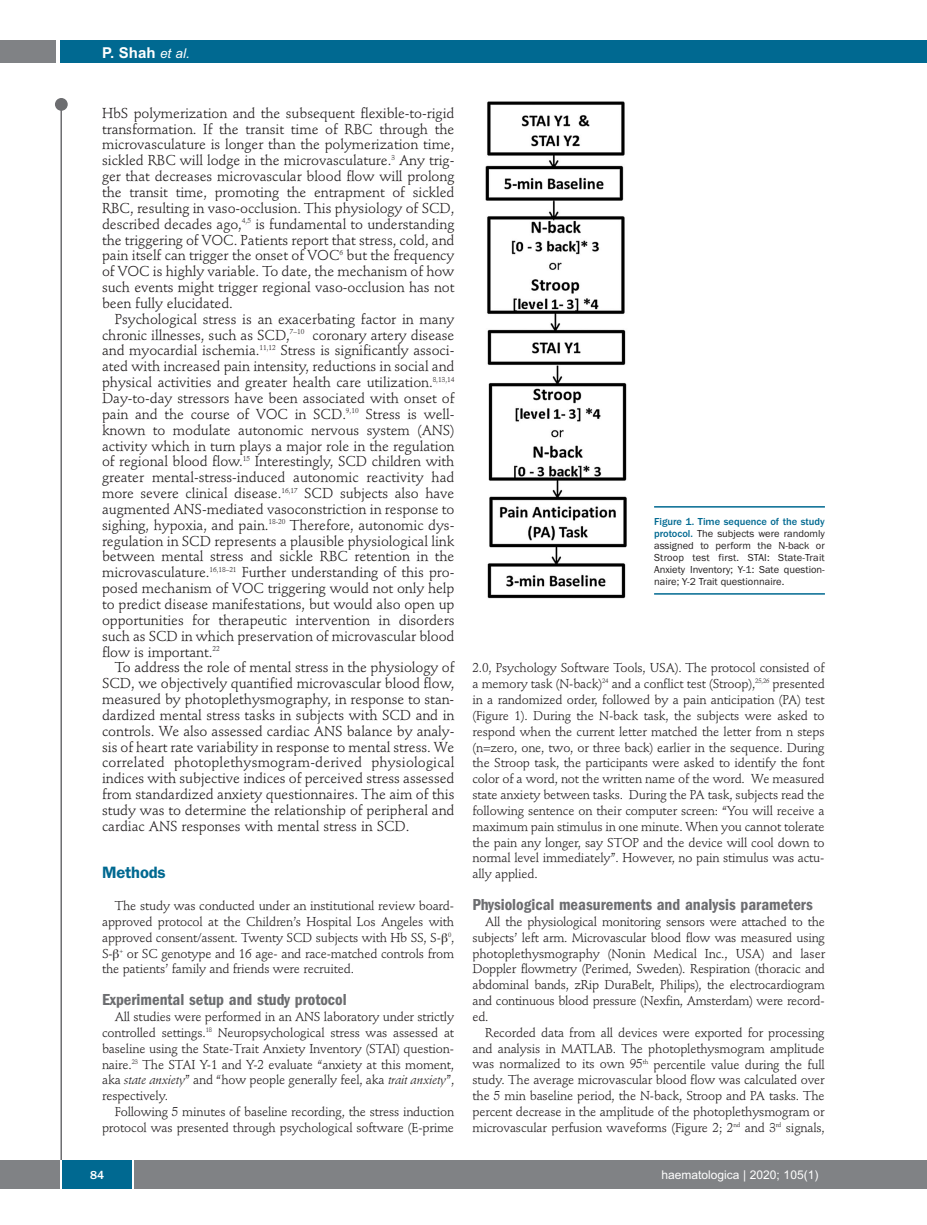
<style>
.page{position:relative;width:927px;height:1225px;background:#fff}
.page>*{position:absolute;margin:0;border:0;box-sizing:border-box;transform-origin:0 0}
.t1{font:600 condensed 16.5px "Franklin Gothic";color:#6c6d70}
.t2{font:600 16.5px "Franklin Gothic";letter-spacing:-.01em;color:#006991}
.t3{font:700 15px "Arial";color:#fff}
.t4{font:14.25px/15.9px "Stempel Schneidler";letter-spacing:-.005em;color:#231f20;text-align:justify}
.t5{font:12.75px/15.9px "Stempel Schneidler";letter-spacing:-.015em;color:#231f20;text-align:justify}
.t6{font:12px "Arial";color:#fff}
.t7{font:500 12px "Franklin Gothic";color:#fff}
.t8{font:10.5px/12px "Franklin Gothic";color:#231f20;text-align:justify}
.s1{font-weight:400;font-style:italic;font-size:13.5px}
.s2{font-style:italic}
.s3{font-weight:500;color:#006991}
</style>
<div class="page">
<div style="left:911px;top:40px;width:16px;height:22px;background:#006991"></div>
<div style="left:910px;top:1160px;width:17px;height:28px;background:#808285"></div>
<div style="left:55px;top:98px;width:13px;height:13px;background:#6c6d70;border-radius:50%"></div>
<hr style="left:60px;top:101px;width:2px;height:1061px;background:#6c6d70">
<div style="left:60px;top:40px;width:852px;height:22px;background:#006991"></div>
<div style="left:0;top:40px;width:56px;height:22px;background:#808285"></div>
<div style="left:0;top:1160px;width:911px;height:28px;background:#808285"></div>
<div style="left:62px;top:1160px;width:71px;height:28px;background:#006991"></div>
<hr style="left:60px;top:1160px;width:2px;height:28px;background:#fff">
<svg style="left:133px;top:1160px;width:1px;height:28px"></svg>
<img style="left:485px;top:101px;width:142px;height:498px">
<hr style="left:654px;top:506px;width:171px;height:1px;background:#006991">
<hr style="left:654px;top:593px;width:171px;height:1px;background:#006991">
<p class="t3" style="left:102px;top:44px;width:89px">P. Shah <span class="s1">et al.</span></p>
<p class="t4" style="left:102px;top:106px;width:354px">HbS polymerization and the subsequent flexible-to-rigid transformation. If the transit time of RBC through the microvasculature is longer than the polymerization time, sickled RBC will lodge in the microvasculature.<sup>3</sup> Any trig&shy;ger that decreases microvascular blood flow will prolong the transit time, promoting the entrapment of sickled RBC, resulting in vaso-occlusion. This physiology of SCD, described decades ago,<sup>4,5</sup> is fundamental to understanding the triggering of VOC. Patients report that stress, cold, and pain itself can trigger the onset of VOC<sup>6</sup> but the frequency of VOC is highly variable. To date, the mechanism of how such events might trigger regional vaso-occlusion has not been fully elucidated.</p>
<p class="t4" style="left:102px;top:312px;width:354px;text-indent:13px">Psychological stress is an exacerbating factor in many chronic illnesses, such as SCD,<sup>7–10</sup> coronary artery disease and myocardial ischemia.<sup>11,12</sup> Stress is significantly associ&shy;ated with increased pain intensity, reductions in social and physical activities and greater health care utilization.<sup>8,13,14<br></sup>Day-to-day stressors have been associated with onset of pain and the course of VOC in SCD.<sup>9,10</sup> Stress is well&shy;known to modulate autonomic nervous system (ANS) activity which in turn plays a major role in the regulation of regional blood flow.<sup>15</sup> Interestingly, SCD children with greater mental-stress-induced autonomic reactivity had more severe clinical disease.<sup>16,17</sup> SCD subjects also have augmented ANS-mediated vasoconstriction in response to sighing, hypoxia, and pain.<sup>18-20</sup> Therefore, autonomic dys&shy;regulation in SCD represents a plausible physiological link between mental stress and sickle RBC retention in the microvasculature.<sup>16,18–21</sup> Further understanding of this pro&shy;posed mechanism of VOC triggering would not only help to predict disease manifestations, but would also open up opportunities for therapeutic intervention in disorders such as SCD in which preservation of microvascular blood flow is important.<sup>22</sup></p>
<p class="t4" style="left:102px;top:661px;width:354px;text-indent:13px">To address the role of mental stress in the physiology of SCD, we objectively quantified microvascular blood flow, measured by photoplethysmography, in response to stan&shy;dardized mental stress tasks in subjects with SCD and in controls. We also assessed cardiac ANS balance by analy&shy;sis of heart rate variability in response to mental stress. We correlated photoplethysmogram-derived physiological indices with subjective indices of perceived stress assessed from standardized anxiety questionnaires. The aim of this study was to determine the relationship of peripheral and cardiac ANS responses with mental stress in SCD.</p>
<p class="t2" style="left:102px;top:867px;width:65px">Methods</p>
<p class="t5" style="left:102px;top:899px;width:354px;text-indent:13px">The study was conducted under an institutional review board&shy;approved protocol at the Children’s Hospital Los Angeles with approved consent/assent. Twenty SCD subjects with Hb SS, S- <sup>0</sup>, S- <sup>+</sup> or SC genotype and 16 age- and race-matched controls from the patients’ family and friends were recruited.</p>
<p class="t1" style="left:102px;top:994px;width:246px">Experimental setup and study protocol</p>
<p class="t5" style="left:102px;top:1010px;width:354px;text-indent:13px">All studies were performed in an ANS laboratory under strictly controlled settings.<sup>18</sup> Neuropsychological stress was assessed at baseline using the State-Trait Anxiety Inventory (STAI) question&shy;naire.<sup>23</sup> The STAI Y-1 and Y-2 evaluate “anxiety at this moment, aka <span class="s2">state anxiety</span>” and “how people generally feel, aka <span class="s2">trait anxiety</span>”, respectively.</p>
<p class="t5" style="left:102px;top:1105px;width:354px;text-align:right">Following 5 minutes of baseline recording, the stress induction protocol was presented through psychological software (E-prime</p>
<p class="t8" style="left:654px;top:515px;width:172px"><span class="s3">Figure 1. Time sequence of the study protocol.</span> The subjects were randomly assigned to perform the N-back or Stroop test first. STAI: State-Trait Anxiety Inventory; Y-1: Sate question&shy;naire; Y-2 Trait questionnaire.</p>
<p class="t5" style="left:472px;top:661px;width:354px">2.0, Psychology Software Tools, USA). The protocol consisted of a memory task (N-back)<sup>24</sup> and a conflict test (Stroop),<sup>25,26</sup> presented in a randomized order, followed by a pain anticipation (PA) test (Figure 1). During the N-back task, the subjects were asked to respond when the current letter matched the letter from n steps (n=zero, one, two, or three back) earlier in the sequence. During the Stroop task, the participants were asked to identify the font color of a word, not the written name of the word. We measured state anxiety between tasks. During the PA task, subjects read the following sentence on their computer screen: “You will receive a maximum pain stimulus in one minute. When you cannot tolerate the pain any longer, say STOP and the device will cool down to normal level immediately”. However, no pain stimulus was actu&shy;ally applied.</p>
<p class="t1" style="left:472px;top:899px;width:342px">Physiological measurements and analysis parameters</p>
<p class="t5" style="left:472px;top:915px;width:354px;text-indent:13px">All the physiological monitoring sensors were attached to the subjects’ left arm. Microvascular blood flow was measured using photoplethysmography (Nonin Medical Inc., USA) and laser Doppler flowmetry (Perimed, Sweden). Respiration (thoracic and abdominal bands, zRip DuraBelt, Philips), the electrocardiogram and continuous blood pressure (Nexfin, Amsterdam) were record&shy;ed.</p>
<p class="t5" style="left:472px;top:1025px;width:354px;text-indent:13px">Recorded data from all devices were exported for processing and analysis in MATLAB. The photoplethysmogram amplitude was normalized to its own 95<sup>th</sup> percentile value during the full study. The average microvascular blood flow was calculated over the 5 min baseline period, the N-back, Stroop and PA tasks. The percent decrease in the amplitude of the photoplethysmogram or microvascular perfusion waveforms (Figure 2; 2<sup>nd</sup> and 3<sup>rd</sup> signals,</p>
<p class="t7" style="left:90px;top:1167px;width:16px">84</p>
<p class="t6" style="left:661px;top:1167px;width:158px">haematologica | 2020; 105(1)</p>
</div>
